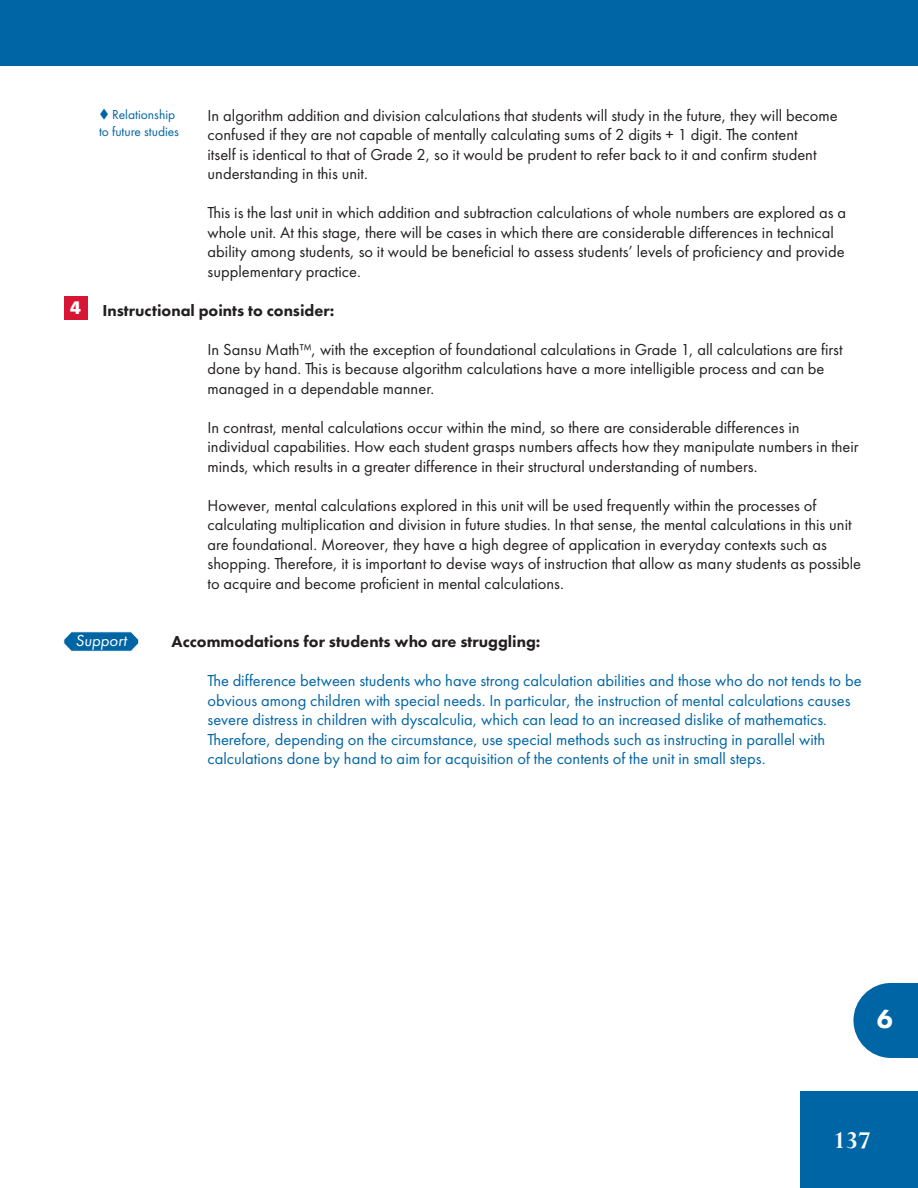
<style>
.page{position:relative;width:918px;height:1188px;background:#fff}
.page>*{position:absolute;margin:0;border:0;box-sizing:border-box;transform-origin:0 0}
.t1{font:700 27px "Perpetua";color:#fff}
.t2{font:800 27px "Futura PT";color:#fff}
.t3{font:16.5px/19.5px "Futura PT";color:#231f20}
.t4{font:16.5px/19.5px "Futura PT";color:#0065a4}
.t5{font:800 16.5px "Futura PT";color:#231f20}
.t6{font:italic 16.5px "Futura PT";color:#fff}
.t7{font:13.5px/16.5px "Futura PT";color:#0065a4}
.s1{font-family:"Signo";font-weight:700;font-size:18px;color:#fff}
</style>
<div class="page">
<div style="left:801px;top:1091px;width:117px;height:97px;background:#0065a4"></div>
<div style="left:0;top:0;width:918px;height:66px;background:#0065a4"></div>
<div style="left:64px;top:296px;width:24px;height:24px;background:#d71535"></div>
<div style="left:64px;top:632px;width:75px;height:19px;background:#0065a4;border-radius:8px"></div>
<div style="left:64px;top:632px;width:75px;height:19px;border:1px solid #fff;border-radius:8px"></div>
<div style="left:900px;top:983px;width:18px;height:75px;background:#0065a4"></div>
<svg style="left:853px;top:983px;width:47px;height:75px"></svg>
<hr style="left:444px;top:867px;width:3px;height:23px;background:#231f20">
<hr style="left:522px;top:867px;width:3px;height:23px;background:#231f20">
<hr style="left:491px;top:867px;width:2px;height:23px;background:#231f20">
<hr style="left:505px;top:867px;width:3px;height:23px;background:#231f20">
<hr style="left:555px;top:867px;width:3px;height:23px;background:#231f20">
<p class="t3" style="left:208px;top:105px;width:632px">In algorithm addition and division calculations that students will study in the future, they will become confused if they are not capable of mentally calculating sums of 2 digits + 1 digit. The content<br>itself is identical to that of Grade 2, so it would be prudent to refer back to it and confirm student understanding in this unit.</p>
<p class="t3" style="left:208px;top:203px;width:640px">This is the last unit in which addition and subtraction calculations of whole numbers are explored as a whole unit. At this stage, there will be cases in which there are considerable differences in technical ability among students, so it would be beneficial to assess students’ levels of proficiency and provide supplementary practice.</p>
<p class="t5" style="left:70px;top:300px;width:266px"><span class="s1">4</span> Instructional points to consider:</p>
<p class="t3" style="left:208px;top:339px;width:637px">In Sansu Math™, with the exception of foundational calculations in Grade 1, all calculations are first done by hand. This is because algorithm calculations have a more intelligible process and can be managed in a dependable manner.</p>
<p class="t3" style="left:208px;top:417px;width:653px">In contrast, mental calculations occur within the mind, so there are considerable differences in individual capabilities. How each student grasps numbers affects how they manipulate numbers in their minds, which results in a greater difference in their structural understanding of numbers.</p>
<p class="t3" style="left:208px;top:495px;width:655px">However, mental calculations explored in this unit will be used frequently within the processes of calculating multiplication and division in future studies. In that sense, the mental calculations in this unit are foundational. Moreover, they have a high degree of application in everyday contexts such as shopping. Therefore, it is important to devise ways of instruction that allow as many students as possible to acquire and become proficient in mental calculations.</p>
<p class="t7" style="left:99px;top:106px;width:82px">▼ Relationship to future studies</p>
<p class="t6" style="left:76px;top:630px;width:53px">Support</p>
<p class="t5" style="left:172px;top:631px;width:370px">Accommodations for students who are struggling:</p>
<p class="t4" style="left:208px;top:671px;width:656px">The difference between students who have strong calculation abilities and those who do not tends to be obvious among children with special needs. In particular, the instruction of mental calculations causes severe distress in children with dyscalculia, which can lead to an increased dislike of mathematics.<br>Therefore, depending on the circumstance, use special methods such as instructing in parallel with calculations done by hand to aim for acquisition of the contents of the unit in small steps.</p>
<h1 class="t2" style="left:877px;top:1002px;width:18px">6</h1>
<h1 class="t1" style="left:833px;top:1123px;width:39px">137</h1>
</div>
